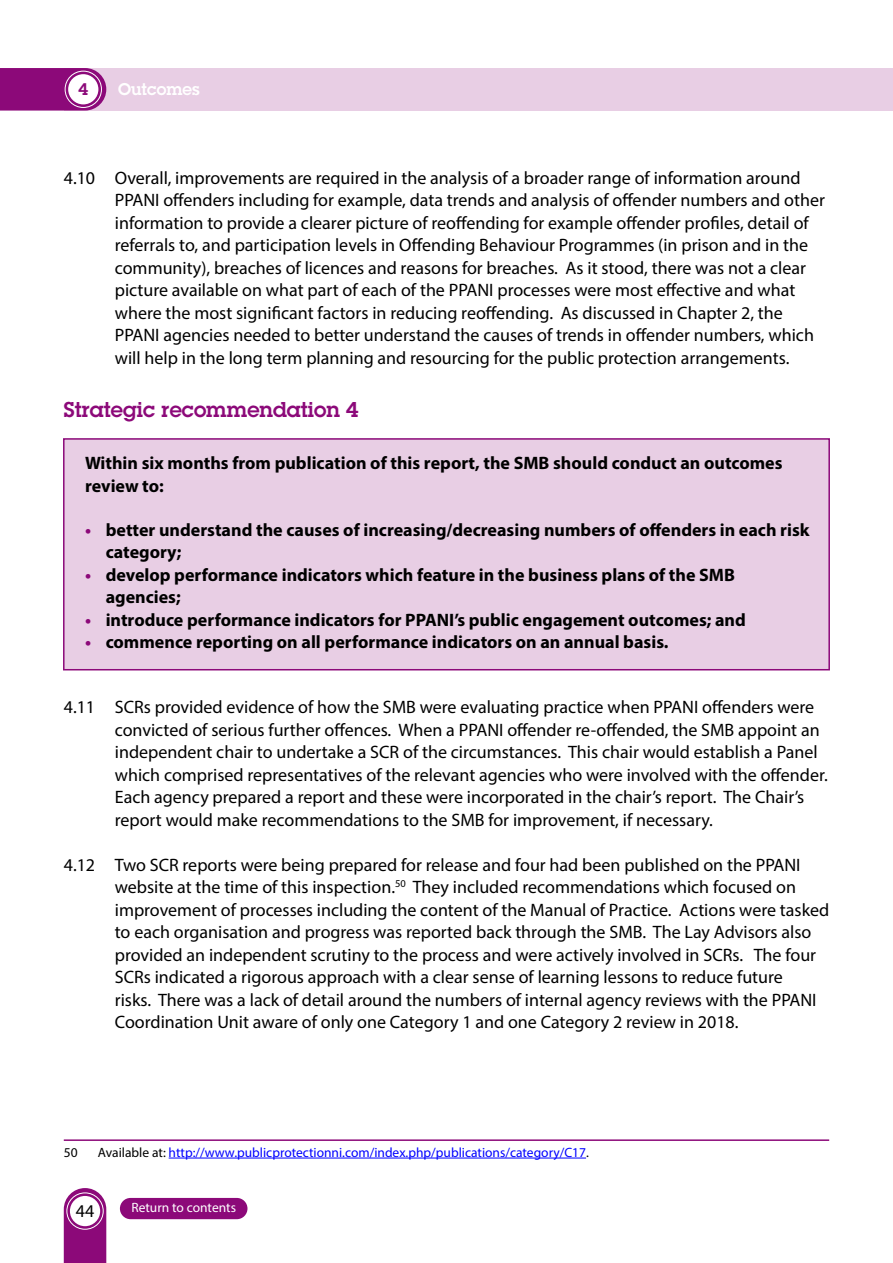
<style>
.page{position:relative;width:893px;height:1263px;background:#fff}
.page>*{position:absolute;margin:0;border:0;box-sizing:border-box;transform-origin:0 0}
._3_0_Sub_Head{font:600 21px "Lubalin Graph";color:#8c0979}
._1_4_Body{font:18px/22.5px "Myriad Pro";color:#000}
.Strategic_Recommenda{font:700 18px/22.5px "Myriad Pro";color:#000}
.t1{font:600 16.5px "Lubalin Graph";color:#fff}
.t2{font:600 16.5px "Lubalin Graph";color:#8c0979}
._6_0_Footnotes{font:13.5px "Myriad Pro";color:#00f}
._6_0_Footnotes-2{font:13.5px "Myriad Pro";color:#fff}
._6_0_Footnotes-3{font:13.5px "Myriad Pro";color:#000}
.s1{color:#8c0979}
.s2{color:#000}
</style>
<div class="page">
<div style="left:65px;top:68px;width:828px;height:43px;background:#e8cee4"></div>
<svg style="left:0;top:68px;width:106px;height:43px"></svg>
<div style="left:65px;top:71px;width:37px;height:37px;border:1px solid #fff;border-radius:50%"></div>
<div style="left:68px;top:74px;width:30px;height:30px;background:#fff;border-radius:50%"></div>
<svg style="left:64px;top:1188px;width:42px;height:75px"></svg>
<div style="left:66px;top:1192px;width:38px;height:37px;border:1px solid #fff;border-radius:50%"></div>
<div style="left:70px;top:1196px;width:30px;height:30px;background:#fff;border-radius:50%"></div>
<div style="left:63px;top:438px;width:767px;height:232px;background:#e8cee4;border:2px solid #8c0979"></div>
<hr style="left:64px;top:1139px;width:765px;height:2px;background:#8c0979">
<hr style="left:169px;top:1158px;width:417px;height:1px;background:#00f">
<div style="left:120px;top:1198px;width:127px;height:21px;background:#8c0979;border-radius:11px"></div>
<p class="t2" style="left:79px;top:78px;width:11px">4</p>
<p class="t1" style="left:118px;top:78px;width:83px">Outcomes</p>
<p class="_1_4_Body" style="left:115px;top:166px;width:712px;text-indent:-51px">4.10 Overall, improvements are required in the analysis of a broader range of information around PPANI offenders including for example, data trends and analysis of offender numbers and other information to provide a clearer picture of reoffending for example offender profiles, detail of referrals to, and participation levels in Offending Behaviour Programmes (in prison and in the community), breaches of licences and reasons for breaches. As it stood, there was not a clear picture available on what part of each of the PPANI processes were most effective and what where the most significant factors in reducing reoffending. As discussed in Chapter 2, the PPANI agencies needed to better understand the causes of trends in offender numbers, which will help in the long term planning and resourcing for the public protection arrangements.</p>
<h3 class="_3_0_Sub_Head" style="left:64px;top:396px;width:296px">Strategic recommendation 4</h3>
<p class="Strategic_Recommenda" style="left:85px;top:451px;width:699px">Within six months from publication of this report, the SMB should conduct an outcomes review to:</p>
<p class="Strategic_Recommenda" style="left:106px;top:518px;width:705px;text-indent:-21px"><span class="s1">•</span> better understand the causes of increasing/decreasing numbers of offenders in each risk category;</p>
<p class="Strategic_Recommenda" style="left:106px;top:563px;width:631px;text-indent:-21px"><span class="s1">•</span> develop performance indicators which feature in the business plans of the SMB agencies;</p>
<p class="Strategic_Recommenda" style="left:85px;top:608px;width:662px"><span class="s1">•</span> introduce performance indicators for PPANI’s public engagement outcomes; and</p>
<p class="Strategic_Recommenda" style="left:85px;top:630px;width:585px"><span class="s1">•</span> commence reporting on all performance indicators on an annual basis.</p>
<p class="_1_4_Body" style="left:115px;top:696px;width:714px;text-indent:-51px">4.11 SCRs provided evidence of how the SMB were evaluating practice when PPANI offenders were convicted of serious further offences. When a PPANI offender re-offended, the SMB appoint an independent chair to undertake a SCR of the circumstances. This chair would establish a Panel which comprised representatives of the relevant agencies who were involved with the offender.<br>Each agency prepared a report and these were incorporated in the chair’s report. The Chair’s report would make recommendations to the SMB for improvement, if necessary.</p>
<p class="_1_4_Body" style="left:115px;top:853px;width:716px;text-indent:-51px">4.12 Two SCR reports were being prepared for release and four had been published on the PPANI website at the time of this inspection.<sup>50</sup> They included recommendations which focused on improvement of processes including the content of the Manual of Practice. Actions were tasked to each organisation and progress was reported back through the SMB. The Lay Advisors also provided an independent scrutiny to the process and were actively involved in SCRs. The four SCRs indicated a rigorous approach with a clear sense of learning lessons to reduce future<br>risks. There was a lack of detail around the numbers of internal agency reviews with the PPANI Coordination Unit aware of only one Category 1 and one Category 2 review in 2018.</p>
<p class="_6_0_Footnotes-3" style="left:64px;top:1144px;width:15px">50</p>
<p class="_6_0_Footnotes" style="left:98px;top:1144px;width:493px"><span class="s2">Available at:</span> http://www.publicprotectionni.com/index.php/publications/category/C17<span class="s2">.</span></p>
<p class="_1_4_Body" style="left:76px;top:1199px;width:20px">44</p>
<p class="_6_0_Footnotes-2" style="left:131px;top:1199px;width:106px">Return to contents</p>
</div>
